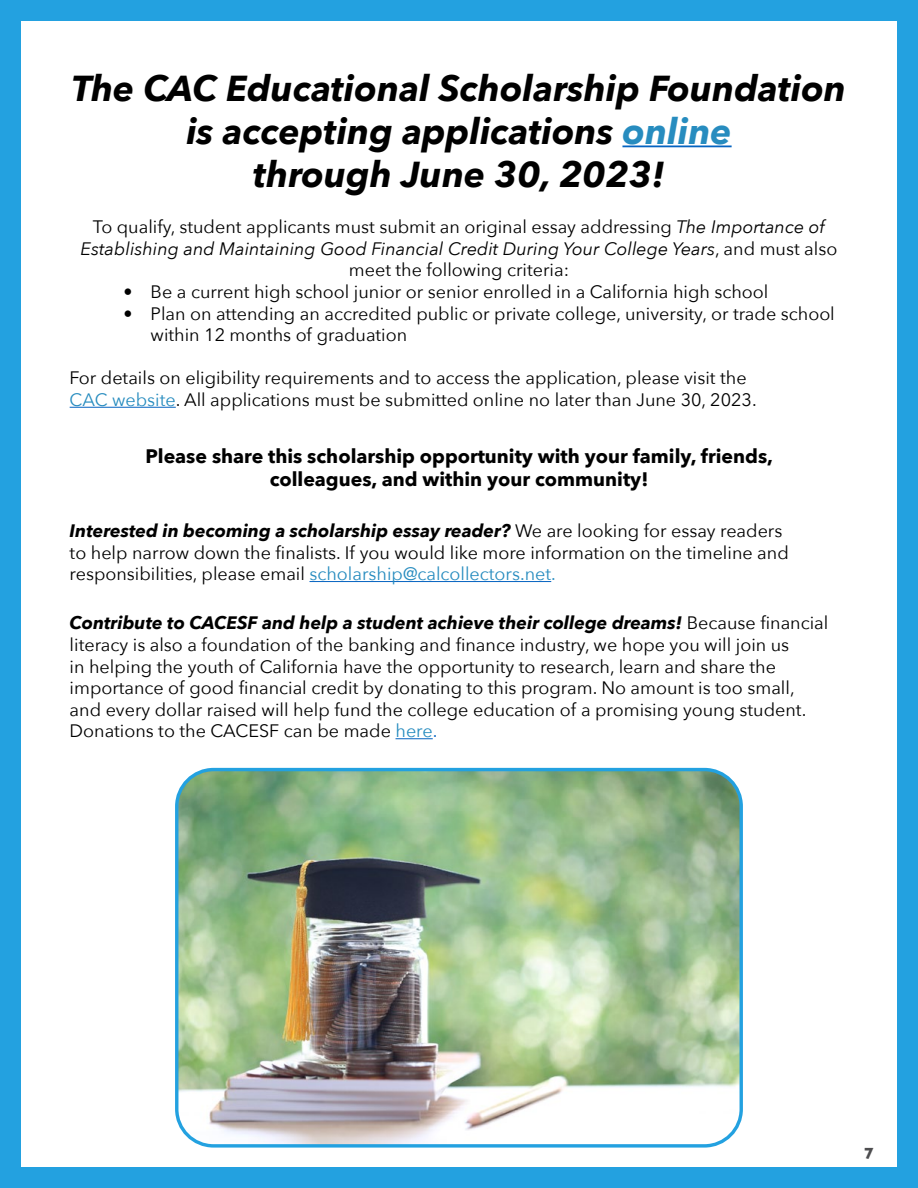
<style>
.page{position:relative;width:918px;height:1188px;background:#fff}
.page>*{position:absolute;margin:0;border:0;box-sizing:border-box;transform-origin:0 0}
.t1{font:italic 700 36px/43.2px "Avenir Next";color:#000;text-align:center}
.t2{font:700 19.5px "Avenir Next";color:#000}
.t3{font:18px/21.6px "Avenir Next";color:#000}
.t4{font:700 16.5px "Gill Sans";color:#4d4d4f}
.s1{color:#278cbf}
.s2{font-style:italic}
.s3{font-weight:700;font-style:italic}
.s4{color:#0563c1}
</style>
<div class="page">
<hr style="left:70px;top:407px;width:106px;height:1px;background:#0563c1">
<hr style="left:310px;top:581px;width:241px;height:1px;background:#0563c1">
<hr style="left:396px;top:738px;width:37px;height:1px;background:#0563c1">
<hr style="left:622px;top:145px;width:110px;height:2px;background:#0563c1">
<img style="left:179px;top:772px;width:560px;height:372px">
<div style="left:175px;top:768px;width:568px;height:380px;border:3px solid #23a1e0;border-radius:37px"></div>
<div style="left:0;top:0;width:918px;height:1188px;border:21px solid #23a1e0"></div>
<p class="t1" style="left:72px;top:66px;width:776px">The CAC Educational Scholarship Foundation is accepting applications <span class="s1">online</span></p>
<p class="t1" style="left:253px;top:152px;width:413px">through June 30, 2023!</p>
<p class="t3" style="left:81px;top:215px;width:758px;text-align:center">To qualify, student applicants must submit an original essay addressing <span class="s2">The Importance of<br>Establishing and Maintaining Good Financial Credit During Your College Years</span>, and must also meet the following criteria:</p>
<p class="t3" style="left:124px;top:280px;width:646px">• Be a current high school junior or senior enrolled in a California high school</p>
<p class="t3" style="left:151px;top:302px;width:686px;text-indent:-27px">• Plan on attending an accredited public or private college, university, or trade school within 12 months of graduation</p>
<p class="t3" style="left:70px;top:366px;width:679px">For details on eligibility requirements and to access the application, please visit the</p>
<p class="t3" style="left:70px;top:388px;width:689px"><span class="s1">CAC website</span>. All applications must be submitted online no later than June 30, 2023.</p>
<p class="t2" style="left:145px;top:439px;width:629px">Please share this scholarship opportunity with your family, friends,</p>
<p class="t2" style="left:270px;top:463px;width:380px">colleagues, and within your community!</p>
<p class="t3" style="left:70px;top:519px;width:721px"><span class="s3">Interested in becoming a scholarship essay reader?</span> We are looking for essay readers to help narrow down the finalists. If you would like more information on the timeline and responsibilities, please email <span class="s1">scholarship@calcollectors.net.</span></p>
<p class="t3" style="left:70px;top:612px;width:760px"><span class="s3">Contribute to CACESF and help a student achieve their college dreams!</span> Because financial literacy is also a foundation of the banking and finance industry, we hope you will join us<br>in helping the youth of California have the opportunity to research, learn and share the importance of good financial credit by donating to this program. No amount is too small, and every dollar raised will help fund the college education of a promising young student.<br>Donations to the CACESF can be made <span class="s1">here</span><span class="s4">.</span></p>
<p class="t4" style="left:864px;top:1140px;width:11px">7</p>
</div>
